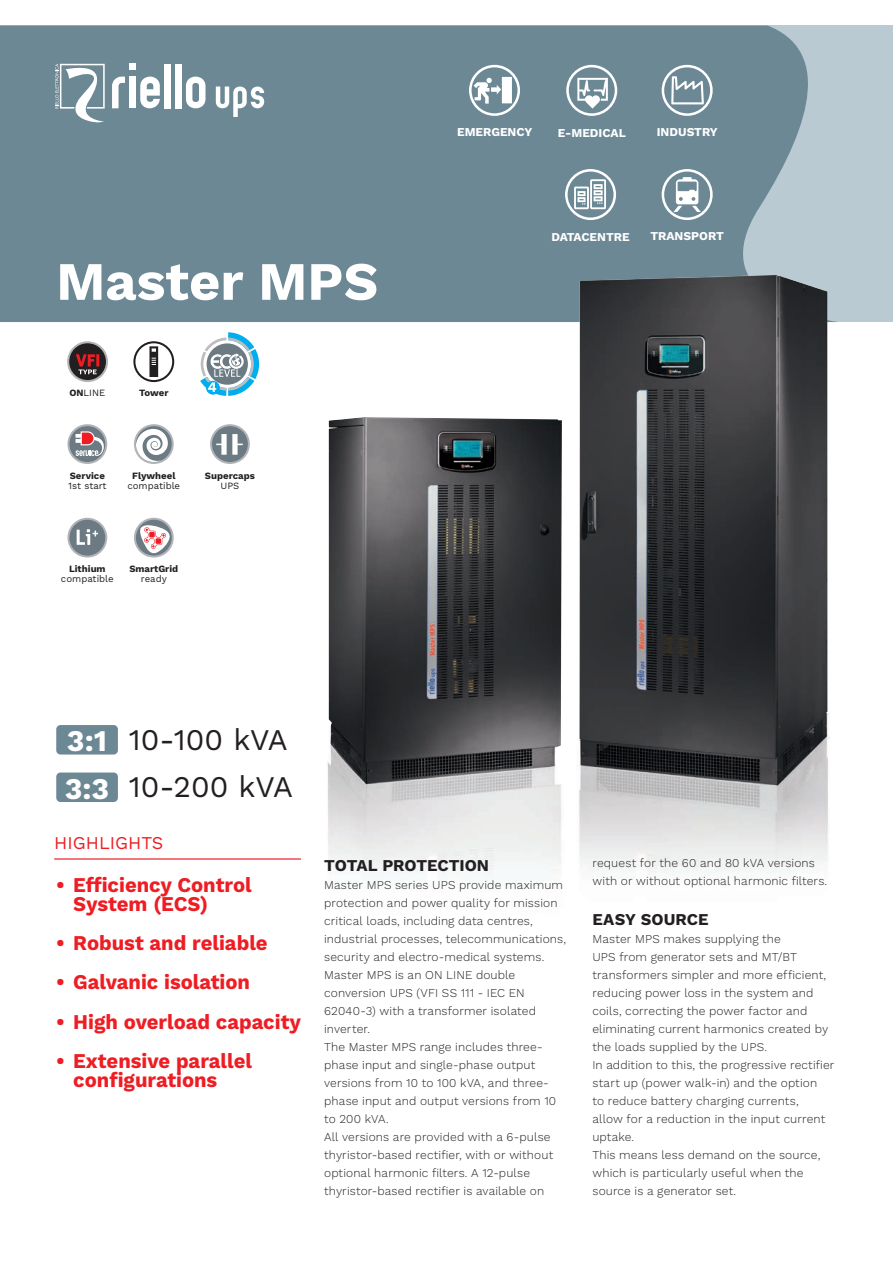
<style>
.page{position:relative;width:893px;height:1263px;background:#fff}
.page>*{position:absolute;margin:0;border:0;box-sizing:border-box;transform-origin:0 0}
.t1{font:700 54px "Work Sans";color:#fff}
.t2{font:30px "Work Sans";color:#231f20}
.t3{font:700 30px "Work Sans";color:#fff}
.t4{font:700 21px/19.5px "Work Sans";color:#ee1d23;scale:.96 1}
.t5{font:18px "Work Sans";color:#ee1d23}
.t6{font:700 16.5px "Work Sans";color:#231f20}
.t7{font:300 12px/18px "Work Sans";letter-spacing:.01em;color:#231f20}
.t8{font:700 12px "Work Sans";color:#fff}
.testo{font:700 9.6px "Work Sans";color:#231f20}
.testo-2{font:9.6px "Work Sans";color:#231f20}
.s1{font-weight:700}
</style>
<div class="page">
<div style="left:0;top:26px;width:893px;height:296px;background:#bacad2"></div>
<div style="left:0;top:26px;width:808px;height:296px;background:#6c8895"></div>
<svg style="left:216px;top:86px;width:48px;height:31px"></svg>
<svg style="left:112px;top:77px;width:13px;height:31px"></svg>
<div style="left:129px;top:64px;width:7px;height:6px;background:#fff"></div>
<div style="left:129px;top:77px;width:7px;height:31px;background:#fff"></div>
<svg style="left:140px;top:77px;width:20px;height:31px"></svg>
<div style="left:164px;top:64px;width:7px;height:44px;background:#fff"></div>
<div style="left:175px;top:64px;width:7px;height:44px;background:#fff"></div>
<svg style="left:186px;top:77px;width:19px;height:31px"></svg>
<svg style="left:55px;top:63px;width:50px;height:61px"></svg>
<svg style="left:469px;top:65px;width:51px;height:51px"></svg>
<div style="left:472px;top:67px;width:45px;height:46px;background:#6c8895;border-radius:50%"></div>
<svg style="left:474px;top:77px;width:38px;height:27px"></svg>
<svg style="left:566px;top:65px;width:51px;height:51px"></svg>
<div style="left:569px;top:67px;width:46px;height:46px;background:#6c8895;border-radius:50%"></div>
<svg style="left:577px;top:78px;width:31px;height:31px"></svg>
<svg style="left:662px;top:65px;width:51px;height:51px"></svg>
<div style="left:664px;top:67px;width:46px;height:46px;background:#6c8895;border-radius:50%"></div>
<svg style="left:671px;top:76px;width:33px;height:28px"></svg>
<svg style="left:565px;top:169px;width:51px;height:51px"></svg>
<div style="left:568px;top:172px;width:45px;height:45px;background:#6c8895;border-radius:50%"></div>
<svg style="left:574px;top:179px;width:32px;height:30px"></svg>
<svg style="left:662px;top:169px;width:51px;height:51px"></svg>
<div style="left:664px;top:172px;width:46px;height:45px;background:#6c8895;border-radius:50%"></div>
<svg style="left:673px;top:177px;width:28px;height:35px"></svg>
<svg style="left:133px;top:341px;width:41px;height:41px"></svg>
<svg style="left:67px;top:341px;width:41px;height:41px"></svg>
<div style="left:69px;top:343px;width:37px;height:37px;background:#231f20;border-radius:50%"></div>
<svg style="left:76px;top:354px;width:23px;height:20px"></svg>
<svg style="left:134px;top:518px;width:40px;height:39px"></svg>
<div style="left:136px;top:520px;width:36px;height:35px;background:#6b7a83;border-radius:50%"></div>
<svg style="left:137px;top:523px;width:34px;height:32px"></svg>
<svg style="left:210px;top:424px;width:40px;height:40px"></svg>
<div style="left:212px;top:426px;width:36px;height:36px;background:#6b7a83;border-radius:50%"></div>
<svg style="left:216px;top:434px;width:27px;height:21px"></svg>
<svg style="left:67px;top:424px;width:40px;height:40px"></svg>
<div style="left:69px;top:426px;width:36px;height:36px;background:#6b7a83;border-radius:50%"></div>
<svg style="left:76px;top:431px;width:32px;height:25px"></svg>
<svg style="left:134px;top:424px;width:40px;height:40px"></svg>
<div style="left:136px;top:426px;width:36px;height:36px;background:#6b7a83;border-radius:50%"></div>
<svg style="left:136px;top:429px;width:32px;height:33px"></svg>
<img style="left:544px;top:275px;width:293px;height:599px">
<img style="left:327px;top:417px;width:240px;height:458px">
<div style="left:56px;top:725px;width:62px;height:29px;background:#6c8895;border-radius:4px"></div>
<div style="left:56px;top:772px;width:62px;height:30px;background:#6c8895;border-radius:4px"></div>
<hr style="left:54px;top:858px;width:247px;height:1px;background:#ee1d23">
<svg style="left:67px;top:518px;width:40px;height:39px"></svg>
<div style="left:69px;top:520px;width:36px;height:35px;background:#6b7a83;border-radius:50%"></div>
<svg style="left:77px;top:529px;width:21px;height:16px"></svg>
<svg style="left:200px;top:332px;width:59px;height:64px"></svg>
<p class="t8" style="left:457px;top:125px;width:77px">EMERGENCY</p>
<p class="t8" style="left:558px;top:126px;width:70px">E-MEDICAL</p>
<p class="t8" style="left:657px;top:125px;width:62px">INDUSTRY</p>
<p class="t1" style="left:56px;top:250px;width:323px">Master MPS</p>
<p class="testo-2" style="left:69px;top:387px;width:37px"><span class="s1">ON</span>LINE</p>
<p class="testo" style="left:139px;top:388px;width:31px">Tower</p>
<p class="testo" style="left:70px;top:470px;width:37px">Service</p>
<p class="testo-2" style="left:68px;top:480px;width:40px">1st start</p>
<p class="testo" style="left:132px;top:470px;width:45px">Flywheel</p>
<p class="testo-2" style="left:127px;top:480px;width:54px">compatible</p>
<p class="testo" style="left:205px;top:470px;width:52px">Supercaps</p>
<p class="testo-2" style="left:220px;top:480px;width:20px">UPS</p>
<p class="testo" style="left:69px;top:564px;width:38px">Lithium</p>
<p class="testo-2" style="left:61px;top:573px;width:54px">compatible</p>
<p class="testo" style="left:129px;top:564px;width:50px">SmartGrid</p>
<p class="testo-2" style="left:141px;top:573px;width:27px">ready</p>
<p class="t3" style="left:67px;top:723px;width:42px">3:1</p>
<p class="t3" style="left:65px;top:771px;width:46px">3:3</p>
<p class="t2" style="left:129px;top:722px;width:161px">10-100 kVA</p>
<p class="t2" style="left:129px;top:769px;width:166px">10-200 kVA</p>
<p class="t5" style="left:54px;top:832px;width:110px">HIGHLIGHTS</p>
<p class="t8" style="left:551px;top:230px;width:80px">DATACENTRE</p>
<p class="t8" style="left:650px;top:229px;width:75px">TRANSPORT</p>
<p class="t4" style="left:56px;top:876px;width:205px">• Efficiency Control</p>
<p class="t4" style="left:73px;top:896px;width:142px">System (ECS)</p>
<p class="t4" style="left:56px;top:935px;width:222px">• Robust and reliable</p>
<p class="t4" style="left:56px;top:974px;width:203px">• Galvanic isolation</p>
<p class="t4" style="left:56px;top:1013px;width:256px">• High overload capacity</p>
<p class="t4" style="left:73px;top:1052px;width:188px;text-indent:-17px">• Extensive parallel configurations</p>
<p class="t6" style="left:324px;top:855px;width:167px">TOTAL PROTECTION</p>
<p class="t7" style="left:324px;top:876px;width:243px">Master MPS series UPS provide maximum protection and power quality for mission critical loads, including data centres, industrial processes, telecommunications, security and electro-medical systems.<br>Master MPS is an ON LINE double conversion UPS (VFI SS 111 - IEC EN 62040-3) with a transformer isolated inverter.</p>
<p class="t7" style="left:324px;top:1038px;width:234px">The Master MPS range includes three&shy;phase input and single-phase output versions from 10 to 100 kVA, and three&shy;phase input and output versions from 10 to 200 kVA.</p>
<p class="t7" style="left:324px;top:1128px;width:231px">All versions are provided with a 6-pulse thyristor-based rectifier, with or without optional harmonic filters. A 12-pulse thyristor-based rectifier is available on</p>
<p class="t7" style="left:592px;top:854px;width:236px">request for the 60 and 80 kVA versions with or without optional harmonic filters.</p>
<p class="t6" style="left:592px;top:909px;width:118px">EASY SOURCE</p>
<p class="t7" style="left:592px;top:930px;width:237px">Master MPS makes supplying the<br>UPS from generator sets and MT/BT transformers simpler and more efficient, reducing power loss in the system and coils, correcting the power factor and eliminating current harmonics created by the loads supplied by the UPS.</p>
<p class="t7" style="left:592px;top:1056px;width:243px">In addition to this, the progressive rectifier start up (power walk-in) and the option<br>to reduce battery charging currents,<br>allow for a reduction in the input current uptake.</p>
<p class="t7" style="left:592px;top:1146px;width:229px">This means less demand on the source, which is particularly useful when the source is a generator set.</p>
</div>
